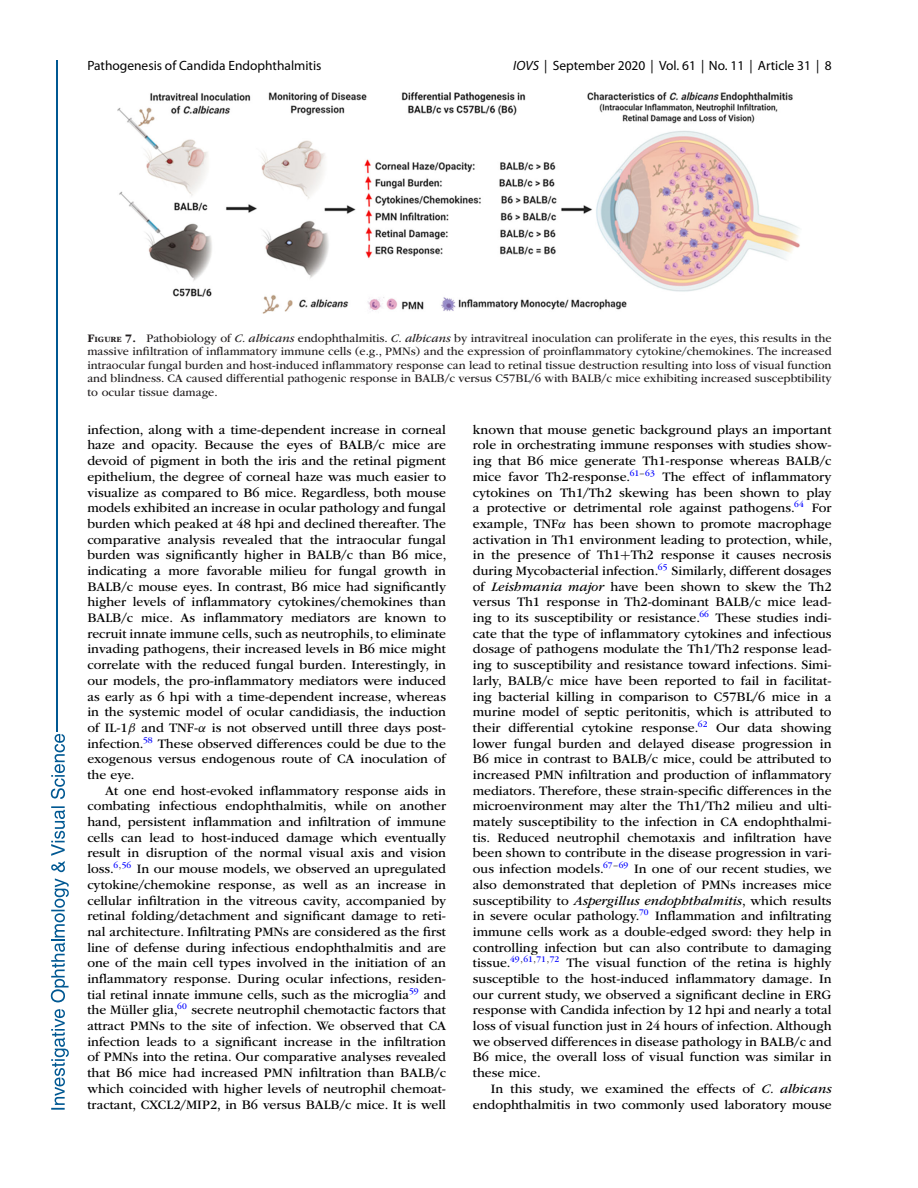
<style>
.page{position:relative;width:918px;height:1188px;background:#fff}
.page>*{position:absolute;margin:0;border:0;box-sizing:border-box;transform-origin:0 0}
.t1{font:13.5px/15.8px "ITC Garamond Std";color:#000;text-align:justify}
.t2{font:13.5px "Myriad Pro";color:#000}
.t3{font:12px/13.5px "ITC Garamond Std";color:#231f20;text-align:justify}
.s1{font-style:italic}
.s2{font-weight:700}
.s3{font-weight:700;font-size:8.4px}
.s4{font-family:"RMTMI"}
.s5{font-family:"MTSY"}
</style>
<div class="page">
<hr style="left:57px;top:60px;width:1px;height:672px;background:#005892">
<svg style="left:51px;top:734px;width:18px;height:376px"></svg>
<img style="left:117px;top:93px;width:683px;height:221px">
<p class="t2" style="left:87px;top:60px;width:236px">Pathogenesis of Candida Endophthalmitis</p>
<p class="t2" style="left:513px;top:60px;width:320px"><span class="s1">IOVS</span> | September 2020 | Vol. 61 | No. 11 | Article 31 | 8</p>
<p class="t3" style="left:87px;top:332px;width:746px"><span class="s2">F</span><span class="s3">IGURE</span> <span class="s2">7.</span> Pathobiology of <span class="s1">C. albicans</span> endophthalmitis. <span class="s1">C. albicans</span> by intravitreal inoculation can proliferate in the eyes, this results in the massive infiltration of inflammatory immune cells (e.g., PMNs) and the expression of proinflammatory cytokine/chemokines. The increased intraocular fungal burden and host-induced inflammatory response can lead to retinal tissue destruction resulting into loss of visual function and blindness. CA caused differential pathogenic response in BALB/c versus C57BL/6 with BALB/c mice exhibiting increased suscepbtibility to ocular tissue damage.</p>
<p class="t1" style="left:87px;top:423px;width:361px">infection, along with a time-dependent increase in corneal haze and opacity. Because the eyes of BALB/c mice are devoid of pigment in both the iris and the retinal pigment epithelium, the degree of corneal haze was much easier to visualize as compared to B6 mice. Regardless, both mouse models exhibited an increase in ocular pathology and fungal burden which peaked at 48 hpi and declined thereafter. The comparative analysis revealed that the intraocular fungal burden was significantly higher in BALB/c than B6 mice, indicating a more favorable milieu for fungal growth in BALB/c mouse eyes. In contrast, B6 mice had significantly higher levels of inflammatory cytokines/chemokines than BALB/c mice. As inflammatory mediators are known to recruit innate immune cells, such as neutrophils, to eliminate invading pathogens, their increased levels in B6 mice might correlate with the reduced fungal burden. Interestingly, in our models, the pro-inflammatory mediators were induced as early as 6 hpi with a time-dependent increase, whereas in the systemic model of ocular candidiasis, the induction of IL-1<span class="s4">β</span> and TNF-<span class="s4">α</span> is not observed untill three days post&shy;infection.<sup>58</sup> These observed differences could be due to the exogenous versus endogenous route of CA inoculation of the eye.</p>
<p class="t1" style="left:87px;top:784px;width:360px;text-indent:18px">At one end host-evoked inflammatory response aids in combating infectious endophthalmitis, while on another hand, persistent inflammation and infiltration of immune cells can lead to host-induced damage which eventually result in disruption of the normal visual axis and vision loss.<sup>6</sup><sup>,</sup><sup>56</sup> In our mouse models, we observed an upregulated cytokine/chemokine response, as well as an increase in cellular infiltration in the vitreous cavity, accompanied by retinal folding/detachment and significant damage to reti&shy;nal architecture. Infiltrating PMNs are considered as the first line of defense during infectious endophthalmitis and are one of the main cell types involved in the initiation of an inflammatory response. During ocular infections, residen&shy;tial retinal innate immune cells, such as the microglia<sup>59</sup> and the Müller glia,<sup>60</sup> secrete neutrophil chemotactic factors that attract PMNs to the site of infection. We observed that CA infection leads to a significant increase in the infiltration of PMNs into the retina. Our comparative analyses revealed that B6 mice had increased PMN infiltration than BALB/c which coincided with higher levels of neutrophil chemoat&shy;tractant, CXCL2/MIP2, in B6 versus BALB/c mice. It is well</p>
<p class="t1" style="left:473px;top:423px;width:361px">known that mouse genetic background plays an important role in orchestrating immune responses with studies show&shy;ing that B6 mice generate Th1-response whereas BALB/c mice favor Th2-response.<sup>61</sup><sup>–</sup><sup>63</sup> The effect of inflammatory cytokines on Th1/Th2 skewing has been shown to play a protective or detrimental role against pathogens.<sup>64</sup> For example, TNF<span class="s4">α</span> has been shown to promote macrophage activation in Th1 environment leading to protection, while, in the presence of Th1<span class="s5">+</span>Th2 response it causes necrosis during Mycobacterial infection.<sup>65</sup> Similarly, different dosages of <span class="s1">Leishmania major</span> have been shown to skew the Th2 versus Th1 response in Th2-dominant BALB/c mice lead&shy;ing to its susceptibility or resistance.<sup>66</sup> These studies indi&shy;cate that the type of inflammatory cytokines and infectious dosage of pathogens modulate the Th1/Th2 response lead&shy;ing to susceptibility and resistance toward infections. Simi&shy;larly, BALB/c mice have been reported to fail in facilitat&shy;ing bacterial killing in comparison to C57BL/6 mice in a murine model of septic peritonitis, which is attributed to their differential cytokine response.<sup>62</sup> Our data showing lower fungal burden and delayed disease progression in B6 mice in contrast to BALB/c mice, could be attributed to increased PMN infiltration and production of inflammatory mediators. Therefore, these strain-specific differences in the microenvironment may alter the Th1/Th2 milieu and ulti&shy;mately susceptibility to the infection in CA endophthalmi&shy;tis. Reduced neutrophil chemotaxis and infiltration have been shown to contribute in the disease progression in vari&shy;ous infection models.<sup>67</sup><sup>–</sup><sup>69</sup> In one of our recent studies, we also demonstrated that depletion of PMNs increases mice susceptibility to <span class="s1">Aspergillus endophthalmitis</span>, which results in severe ocular pathology.<sup>70</sup> Inflammation and infiltrating immune cells work as a double-edged sword: they help in controlling infection but can also contribute to damaging tissue.<sup>49</sup><sup>,</sup><sup>61</sup><sup>,</sup><sup>71</sup><sup>,</sup><sup>72</sup> The visual function of the retina is highly susceptible to the host-induced inflammatory damage. In our current study, we observed a significant decline in ERG response with Candida infection by 12 hpi and nearly a total loss of visual function just in 24 hours of infection. Although we observed differences in disease pathology in BALB/c and B6 mice, the overall loss of visual function was similar in these mice.</p>
<p class="t1" style="left:473px;top:1082px;width:360px;text-align:right">In this study, we examined the effects of <span class="s1">C. albicans </span>endophthalmitis in two commonly used laboratory mouse</p>
</div>
